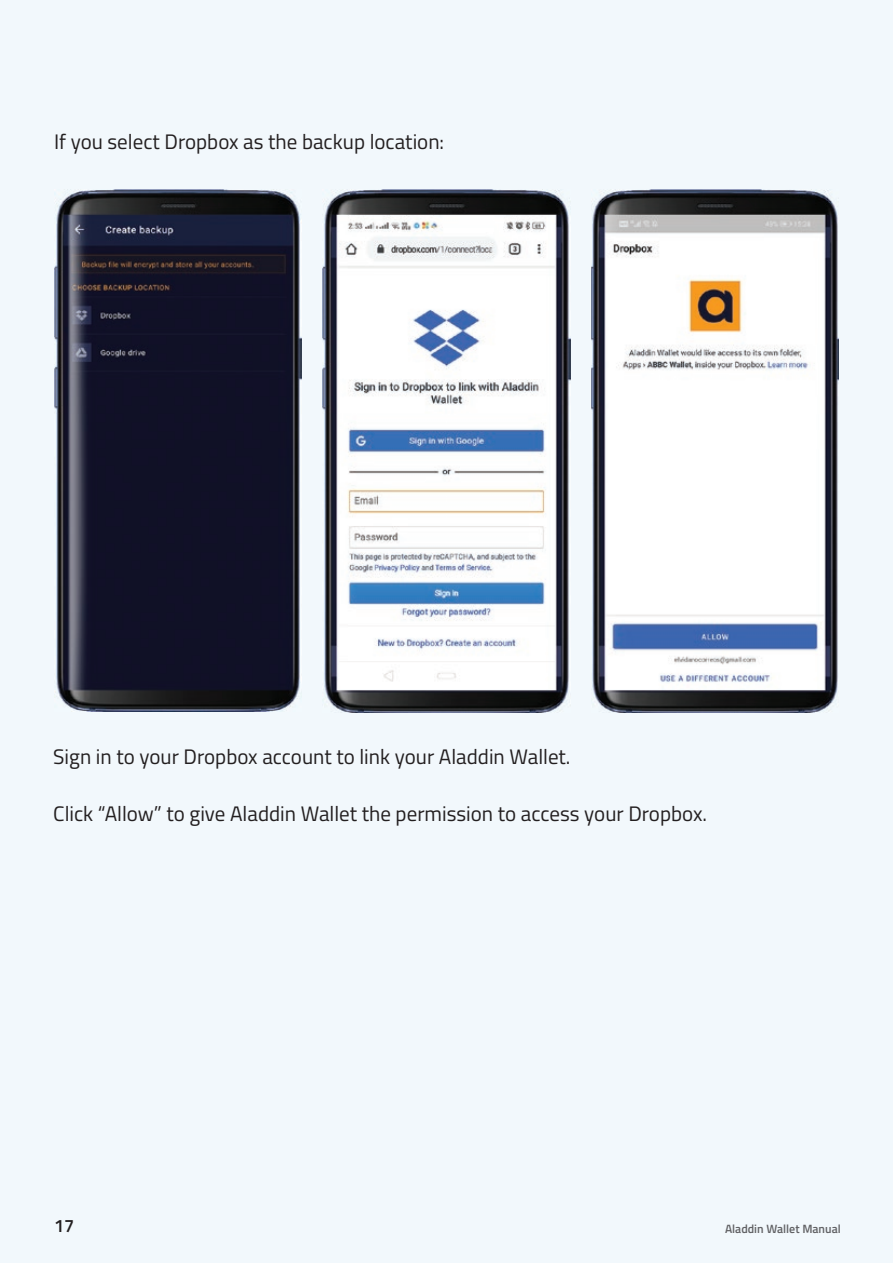
<style>
.page{position:relative;width:893px;height:1263px;background:#fff}
.page>*{position:absolute;margin:0;border:0;box-sizing:border-box;transform-origin:0 0}
.t1{font:21px "Titillium Web";color:#231f20}
.t2{font:600 18px "Titillium Web";color:#231f20}
.t3{font:600 12px "Titillium Web";color:#616164}
</style>
<div class="page">
<div style="left:1px;top:1px;width:892px;height:1262px;background:#f2f8fc"></div>
<img style="left:54px;top:190px;width:247px;height:521px">
<img style="left:323px;top:190px;width:247px;height:523px">
<img style="left:591px;top:190px;width:248px;height:523px">
<p class="t1" style="left:54px;top:127px;width:392px">If you select Dropbox as the backup location:</p>
<p class="t1" style="left:53px;top:741px;width:519px">Sign in to your Dropbox account to link your Aladdin Wallet.</p>
<p class="t1" style="left:53px;top:798px;width:655px">Click “Allow” to give Aladdin Wallet the permission to access your Dropbox.</p>
<p class="t2" style="left:54px;top:1212px;width:22px">17</p>
<p class="t3" style="left:725px;top:1220px;width:117px">Aladdin Wallet Manual</p>
</div>
